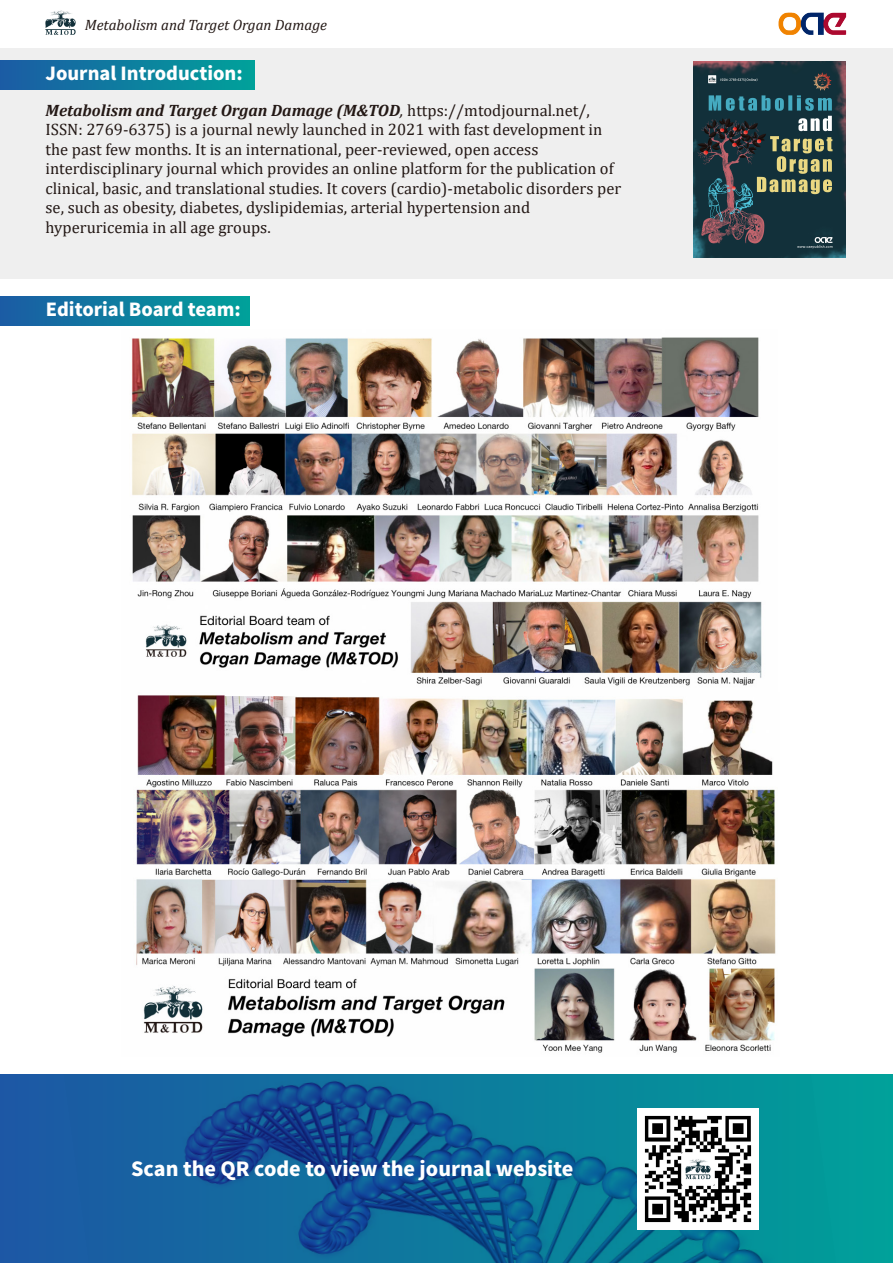
<style>
.page{position:relative;width:893px;height:1263px;background:#fff}
.page>*{position:absolute;margin:0;border:0;box-sizing:border-box;transform-origin:0 0}
.t1{font:800 19.5px "Source Han Sans CN";color:#fff}
.t2{font:800 18px "Source Han Sans CN";color:#fff}
.t3{font:16.5px/19.5px "Cambria";color:#231815}
.t4{font:italic 15px "Cambria";color:#231815}
.s1{font-weight:700;font-style:italic}
.s2{font-style:italic}
</style>
<div class="page">
<div style="left:0;top:47px;width:893px;height:231px;background:#efefef"></div>
<svg style="left:0;top:1074px;width:893px;height:189px;background:#1961a3"></svg>
<img style="left:60px;top:1074px;width:826px;height:189px">
<div style="left:0;top:60px;width:255px;height:29px;background:linear-gradient(to right,#1b5ba4,#00a19a)"></div>
<div style="left:0;top:296px;width:250px;height:29px;background:linear-gradient(to right,#1b5ca4,#00a19a)"></div>
<img style="left:778px;top:12px;width:69px;height:23px">
<img style="left:45px;top:10px;width:31px;height:25px">
<img style="left:693px;top:61px;width:152px;height:197px">
<img style="left:637px;top:1108px;width:121px;height:122px">
<img style="left:131px;top:337px;width:645px;height:716px">
<p class="t4" style="left:85px;top:14px;width:244px">Metabolism and Target Organ Damage</p>
<p class="t2" style="left:46px;top:63px;width:199px">Journal Introduction:</p>
<p class="t3" style="left:46px;top:100px;width:577px"><span class="s1">Metabolism and Target Organ Damage (M&amp;TOD</span><span class="s2">,</span> https://mtodjournal.net/, ISSN: 2769-6375) is a journal newly launched in 2021 with fast development in the past few months. It is an international, peer-reviewed, open access interdisciplinary journal which provides an online platform for the publication of clinical, basic, and translational studies. It covers (cardio)-metabolic disorders per se, such as obesity, diabetes, dyslipidemias, arterial hypertension and hyperuricemia in all age groups.</p>
<p class="t2" style="left:46px;top:299px;width:196px">Editorial Board team:</p>
<p class="t1" style="left:131px;top:1158px;width:444px">Scan the QR code to view the journal website</p>
</div>
